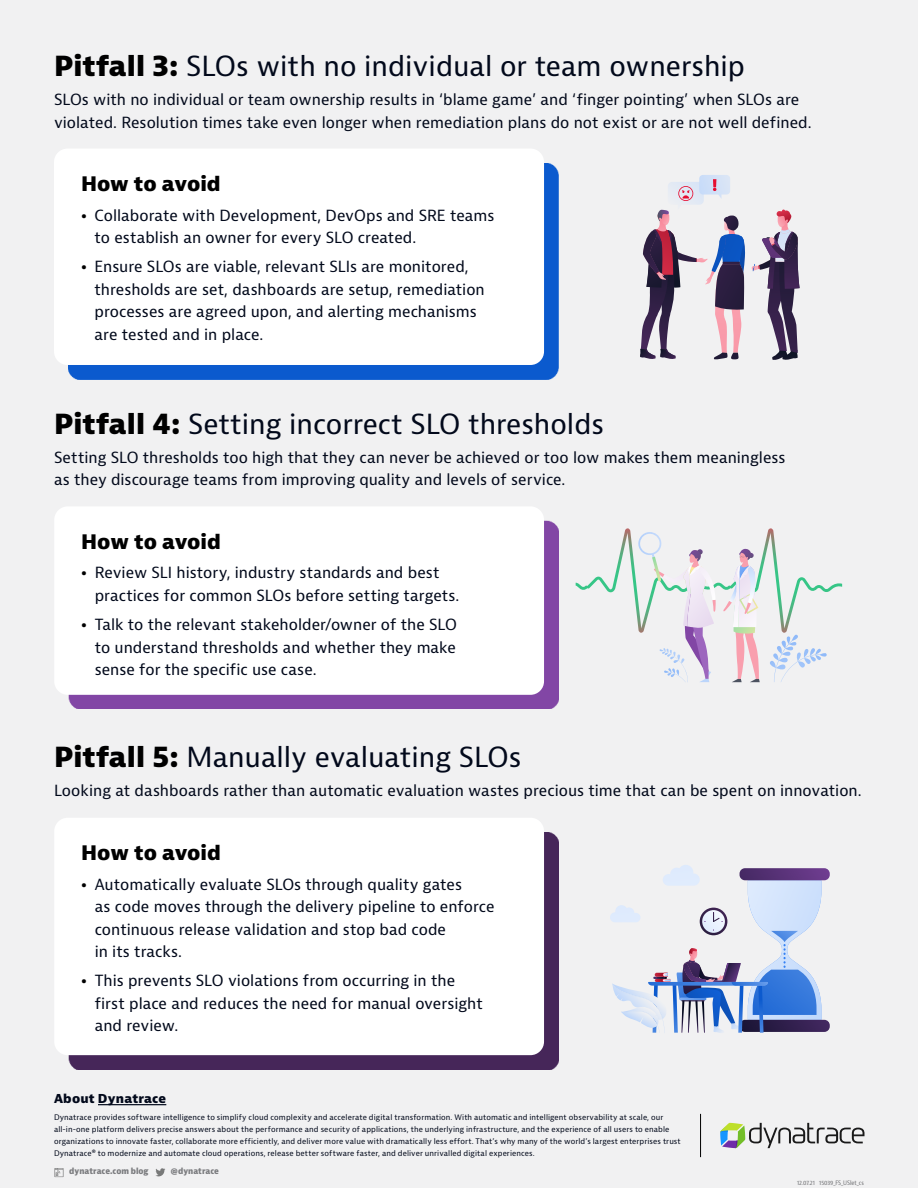
<style>
.page{position:relative;width:918px;height:1188px;background:#f1f1f2}
.page>*{position:absolute;margin:0;border:0;box-sizing:border-box;transform-origin:0 0}
.t1{font:27px "Bernina Sans";color:#02091b}
.t2{font:800 19.5px "Bernina Sans";letter-spacing:-.01em;color:#000}
.t3{font:15px/22.5px "Bernina Sans";color:#02091b}
.t4{font:800 12px "Bernina Sans";letter-spacing:.015em;color:#02091b}
.t5{font:700 condensed 8.25px "Bernina Sans";letter-spacing:.005em;color:#7b7c7f}
.t6{font:7.5px/12px "Bernina Sans";letter-spacing:.01em;color:#02091b}
.t7{font:condensed 6px "Bernina Sans";color:#6d6e71}
.s1{font-weight:800;color:#000}
</style>
<div class="page">
<svg style="left:54px;top:1168px;width:10px;height:9px"></svg>
<svg style="left:155px;top:1168px;width:10px;height:8px"></svg>
<svg style="left:720px;top:1123px;width:145px;height:25px"></svg>
<hr style="left:700px;top:1114px;width:1px;height:43px;background:#000">
<hr style="left:98px;top:1104px;width:68px;height:1px;background:#02091b">
<svg style="left:576px;top:528px;width:266px;height:154px"></svg>
<svg style="left:610px;top:865px;width:220px;height:168px"></svg>
<div style="left:68px;top:163px;width:490px;height:217px;background:#0b5ace"></div>
<div style="left:54px;top:149px;width:490px;height:216px;background:#fff;border-radius:14px"></div>
<div style="left:68px;top:521px;width:491px;height:188px;background:#8246a5"></div>
<div style="left:54px;top:506px;width:490px;height:189px;background:#fff;border-radius:14px"></div>
<div style="left:68px;top:832px;width:491px;height:238px;background:#462659"></div>
<div style="left:54px;top:818px;width:490px;height:237px;background:#fff;border-radius:14px"></div>
<svg style="left:751px;top:210px;width:49px;height:150px"></svg>
<svg style="left:640px;top:175px;width:105px;height:185px"></svg>
<h1 class="t1" style="left:54px;top:48px;width:693px"><span class="s1">Pitfall 3:</span> SLOs with no individual or team ownership</h1>
<p class="t3" style="left:54px;top:89px;width:759px">SLOs with no individual or team ownership results in ‘blame game’ and ‘finger pointing’ when SLOs are violated. Resolution times take even longer when remediation plans do not exist or are not well defined.</p>
<h2 class="t2" style="left:81px;top:171px;width:141px">How to avoid</h2>
<p class="t3" style="left:94px;top:204px;width:402px;text-indent:-14px"><span class="s1">•</span> Collaborate with Development, DevOps and SRE teams to establish an owner for every SLO created.</p>
<p class="t3" style="left:94px;top:256px;width:392px;text-indent:-14px"><span class="s1">•</span> Ensure SLOs are viable, relevant SLIs are monitored, thresholds are set, dashboards are setup, remediation processes are agreed upon, and alerting mechanisms are tested and in place.</p>
<h1 class="t1" style="left:54px;top:406px;width:552px"><span class="s1">Pitfall 4:</span> Setting incorrect SLO thresholds</h1>
<p class="t3" style="left:54px;top:446px;width:733px">Setting SLO thresholds too high that they can never be achieved or too low makes them meaningless as they discourage teams from improving quality and levels of service.</p>
<h2 class="t2" style="left:81px;top:529px;width:141px">How to avoid</h2>
<p class="t3" style="left:95px;top:562px;width:366px;text-indent:-14px"><span class="s1">•</span> Review SLI history, industry standards and best practices for common SLOs before setting targets.</p>
<p class="t3" style="left:95px;top:614px;width:364px;text-align:justify;text-indent:-14px"><span class="s1">•</span> Talk to the relevant stakeholder/owner of the SLO to understand thresholds and whether they make sense for the specific use case.</p>
<h1 class="t1" style="left:54px;top:739px;width:469px"><span class="s1">Pitfall 5:</span> Manually evaluating SLOs</h1>
<p class="t3" style="left:54px;top:779px;width:809px">Looking at dashboards rather than automatic evaluation wastes precious time that can be spent on innovation.</p>
<h2 class="t2" style="left:81px;top:840px;width:141px">How to avoid</h2>
<p class="t3" style="left:95px;top:873px;width:401px;text-indent:-14px"><span class="s1">•</span> Automatically evaluate SLOs through quality gates<br>as code moves through the delivery pipeline to enforce continuous release validation and stop bad code<br>in its tracks.</p>
<p class="t3" style="left:95px;top:970px;width:390px;text-indent:-14px"><span class="s1">•</span> This prevents SLO violations from occurring in the first place and reduces the need for manual oversight and review.</p>
<p class="t4" style="left:54px;top:1091px;width:114px">About Dynatrace</p>
<p class="t6" style="left:54px;top:1111px;width:628px">Dynatrace provides software intelligence to simplify cloud complexity and accelerate digital transformation. With automatic and intelligent observability at scale, our all-in-one platform delivers precise answers about the performance and security of applications, the underlying infrastructure, and the experience of all users to enable organizations to innovate faster, collaborate more efficiently, and deliver more value with dramatically less effort. That’s why many of the world’s largest enterprises trust Dynatrace® to modernize and automate cloud operations, release better software faster, and deliver unrivalled digital experiences.</p>
<p class="t5" style="left:69px;top:1166px;width:81px">dynatrace.com blog</p>
<p class="t5" style="left:170px;top:1166px;width:50px">@dynatrace</p>
<p class="t7" style="left:797px;top:1179px;width:68px">12.07.21 15039_FS_USlet_cs</p>
</div>
